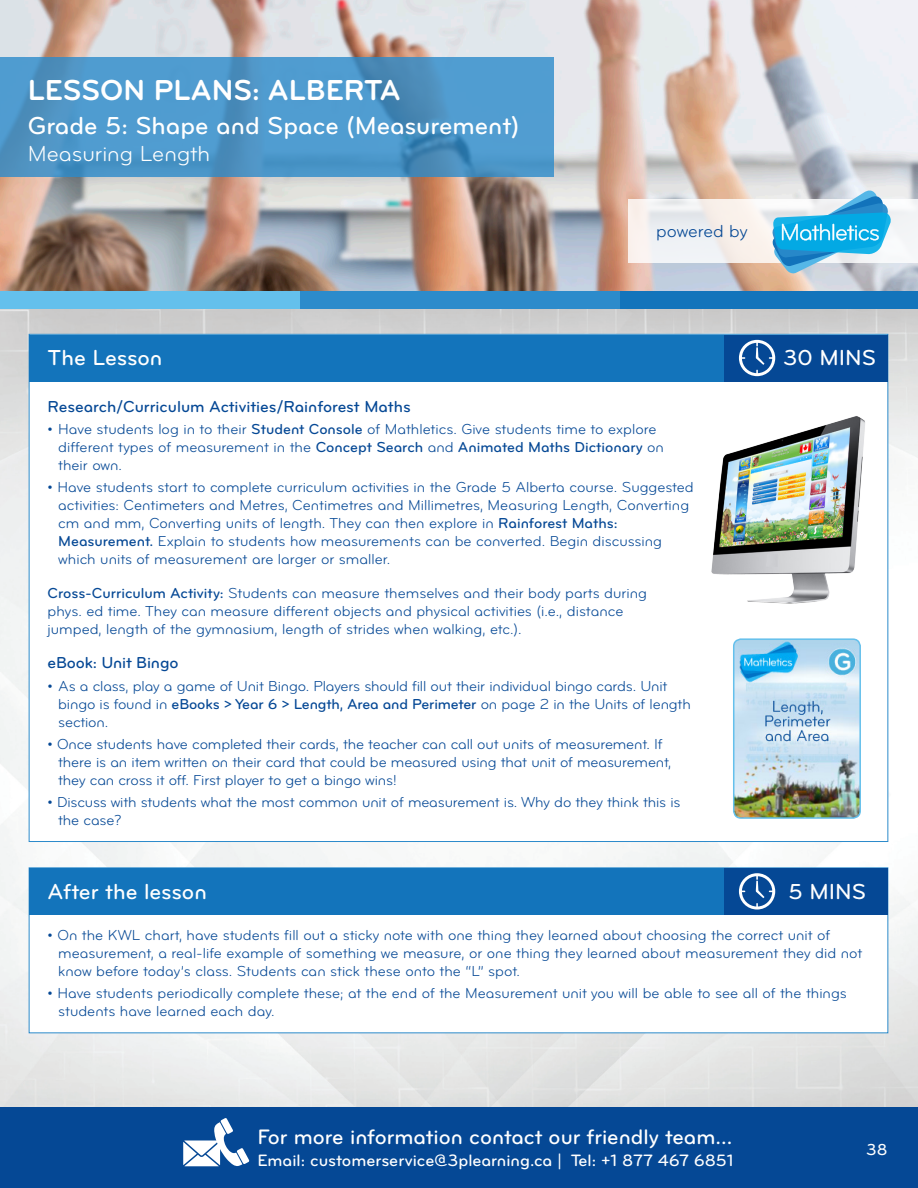
<style>
.page{position:relative;width:918px;height:1188px;background:#fff}
.page>*{position:absolute;margin:0;border:0;box-sizing:border-box;transform-origin:0 0}
.t1{font:30px "Bryant Bold Alternate";color:#fff}
.t2{font:25.5px "Bryant Medium Alternate";color:#fff}
.t3{font:22.5px "Bryant Medium Alternate";color:#fff}
.t4{font:22.5px "Bryant Regular Alternate";color:#fff}
.t5{font:21.75px "Bryant Medium Alternate";color:#fff}
.t6{font:18px "Bryant Regular Alternate";letter-spacing:-.005em;color:#054895}
.t7{font:17.1px "Bryant Medium Alternate";color:#fff}
.t8{font:16.5px "Bryant Medium Alternate";letter-spacing:-.005em;color:#054895}
.t9{font:16.5px "Bryant Medium Alternate";color:#fff}
.t10{font:15px/18px "Bryant Regular Alternate";color:#054895}
.s1{font-family:"Bryant Medium Alternate"}
</style>
<div class="page">
<img style="left:0;top:0;width:918px;height:291px">
<img style="left:0;top:308px;width:918px;height:799px">
<div style="left:619px;top:291px;width:299px;height:17px;background:#1374bb"></div>
<svg style="left:629px;top:199px;width:289px;height:64px;fill:#f5f2f1"></svg>
<div style="left:0;top:291px;width:300px;height:17px;background:#64c0ec"></div>
<div style="left:300px;top:291px;width:319px;height:17px;background:#2c8bcb"></div>
<div style="left:0;top:1107px;width:918px;height:81px;background:#054895"></div>
<svg style="left:183px;top:1118px;width:66px;height:48px"></svg>
<svg style="left:0;top:57px;width:554px;height:119px;background:#4d96c9"></svg>
<svg style="left:772px;top:189px;width:119px;height:85px"></svg>
<div style="left:29px;top:334px;width:859px;height:508px;background:#fff;border:1px solid #2c8bcb"></div>
<div style="left:29px;top:335px;width:700px;height:46px;background:#1374bb"></div>
<div style="left:724px;top:335px;width:164px;height:46px;background:#054895"></div>
<svg style="left:739px;top:340px;width:36px;height:36px"></svg>
<div style="left:29px;top:867px;width:859px;height:166px;background:#fff"></div>
<div style="left:29px;top:868px;width:700px;height:47px;background:#1374bb"></div>
<div style="left:724px;top:868px;width:164px;height:47px;background:#054895"></div>
<svg style="left:739px;top:873px;width:36px;height:37px"></svg>
<img style="left:736px;top:641px;width:122px;height:175px">
<div style="left:733px;top:638px;width:128px;height:181px;border:2px solid #64c0ec;border-radius:7px"></div>
<img style="left:711px;top:416px;width:154px;height:188px">
<h1 class="t1" style="left:28px;top:72px;width:375px">LESSON PLANS: ALBERTA</h1>
<h2 class="t2" style="left:28px;top:110px;width:494px">Grade 5: Shape and Space (Measurement)</h2>
<h3 class="t4" style="left:28px;top:140px;width:184px">Measuring Length</h3>
<p class="t6" style="left:656px;top:221px;width:93px">powered by</p>
<h3 class="t3" style="left:48px;top:344px;width:116px">The Lesson</h3>
<p class="t8" style="left:48px;top:396px;width:365px">Research/Curriculum Activities/Rainforest Maths</p>
<p class="t10" style="left:58px;top:420px;width:607px;text-indent:-11px">• Have students log in to their <span class="s1">Student Console</span> of Mathletics. Give students time to explore different types of measurement in the <span class="s1">Concept Search</span> and <span class="s1">Animated Maths Dictionary</span> on their own.</p>
<p class="t10" style="left:58px;top:479px;width:637px;text-indent:-11px">• Have students start to complete curriculum activities in the Grade 5 Alberta course. Suggested activities: Centimeters and Metres, Centimetres and Millimetres, Measuring Length, Converting cm and mm, Converting units of length. They can then explore in <span class="s1">Rainforest Maths:<br>Measurement.</span> Explain to students how measurements can be converted. Begin discussing which units of measurement are larger or smaller.</p>
<p class="t10" style="left:48px;top:584px;width:601px"><span class="s1">Cross-Curriculum Activity:</span> Students can measure themselves and their body parts during phys. ed time. They can measure different objects and physical activities (i.e., distance jumped, length of the gymnasium, length of strides when walking, etc.).</p>
<p class="t8" style="left:48px;top:653px;width:132px">eBook: Unit Bingo</p>
<p class="t10" style="left:58px;top:677px;width:634px;text-indent:-11px">• As a class, play a game of Unit Bingo. Players should fill out their individual bingo cards. Unit bingo is found in <span class="s1">eBooks &gt; Year 6 &gt; Length, Area and Perimeter</span> on page 2 in the Units of length section.</p>
<p class="t10" style="left:58px;top:735px;width:614px;text-indent:-11px">• Once students have completed their cards, the teacher can call out units of measurement. If there is an item written on their card that could be measured using that unit of measurement, they can cross it off. First player to get a bingo wins!</p>
<p class="t10" style="left:58px;top:793px;width:624px;text-indent:-11px">• Discuss with students what the most common unit of measurement is. Why do they think this is the case?</p>
<h3 class="t3" style="left:783px;top:344px;width:94px">30 MINS</h3>
<h3 class="t3" style="left:48px;top:878px;width:161px">After the lesson</h3>
<h3 class="t3" style="left:789px;top:878px;width:79px">5 MINS</h3>
<p class="t10" style="left:58px;top:926px;width:806px;text-indent:-11px">• On the KWL chart, have students fill out a sticky note with one thing they learned about choosing the correct unit of measurement, a real-life example of something we measure, or one thing they learned about measurement they did not know before today’s class. Students can stick these onto the “L” spot.</p>
<p class="t10" style="left:58px;top:984px;width:790px;text-indent:-11px">• Have students periodically complete these; at the end of the Measurement unit you will be able to see all of the things students have learned each day.</p>
<h3 class="t5" style="left:257px;top:1124px;width:477px">For more information contact our friendly team…</h3>
<p class="t7" style="left:257px;top:1150px;width:478px">Email: customerservice@3plearning.ca | Tel: +1 877 467 6851</p>
<p class="t9" style="left:866px;top:1140px;width:23px">38</p>
</div>
